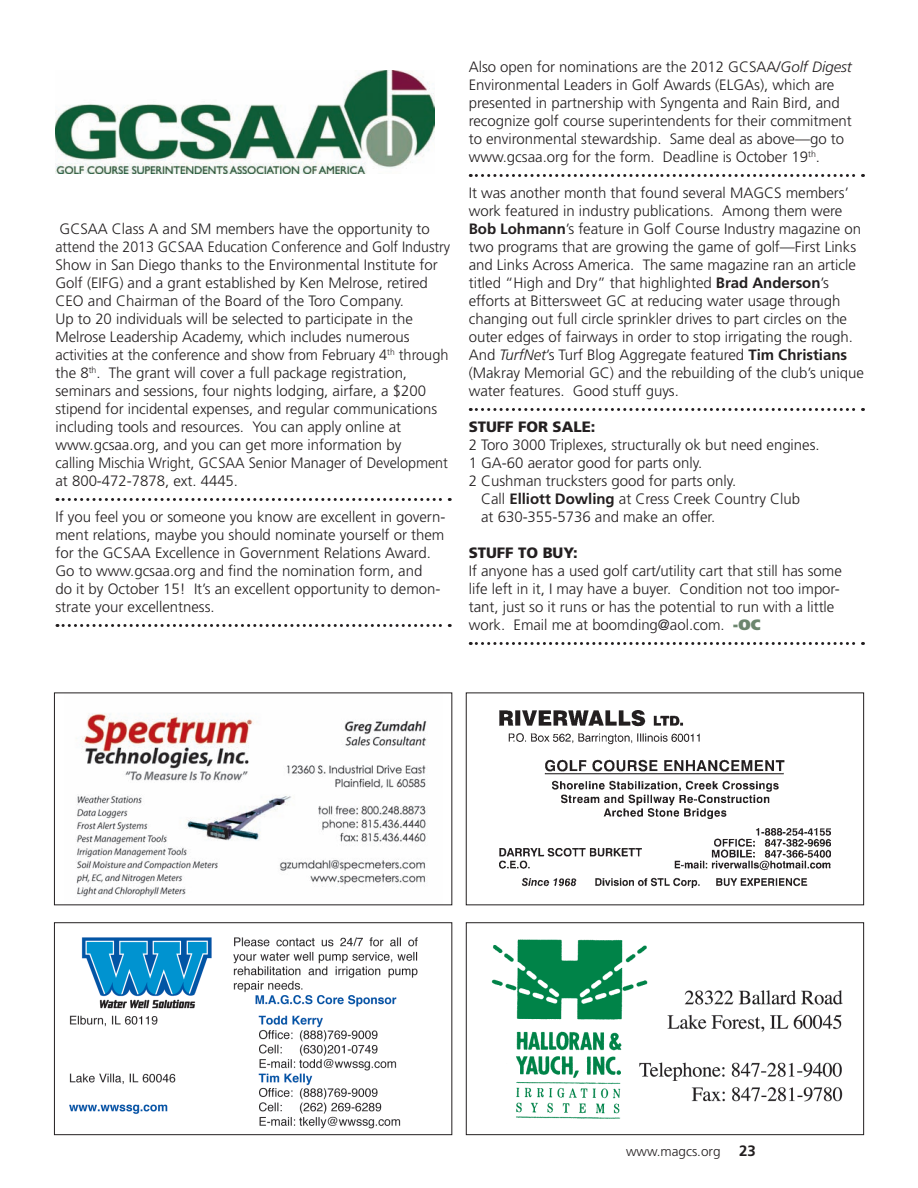
<style>
.page{position:relative;width:918px;height:1188px;background:#fff}
.page>*{position:absolute;margin:0;border:0;box-sizing:border-box;transform-origin:0 0}
.t1{font:300 15px/18px "Frutiger";color:#231f20}
.t2{font:900 15px "Frutiger";color:#231f20}
.t3{font:700 15px "Frutiger";color:#231f20}
.t4{font:300 13.5px "Frutiger";color:#231f20}
.s1{font-style:italic}
.s2{font-weight:700}
.s3{font-weight:900;color:#6c866e}
</style>
<div class="page">
<img style="left:499px;top:711px;width:331px;height:176px">
<div style="left:466px;top:692px;width:398px;height:213px;border:1px solid #231f20"></div>
<img style="left:491px;top:939px;width:352px;height:180px">
<div style="left:466px;top:922px;width:398px;height:213px;border:1px solid #231f20"></div>
<img style="left:76px;top:713px;width:351px;height:184px">
<img style="left:69px;top:937px;width:349px;height:192px">
<div style="left:54px;top:922px;width:398px;height:213px;border:1px solid #231f20"></div>
<svg style="left:57px;top:498px;width:393px;height:3px"></svg>
<svg style="left:57px;top:624px;width:393px;height:3px"></svg>
<img style="left:55px;top:71px;width:380px;height:103px">
<svg style="left:470px;top:174px;width:394px;height:3px"></svg>
<svg style="left:470px;top:408px;width:394px;height:3px"></svg>
<svg style="left:470px;top:642px;width:394px;height:3px"></svg>
<p class="t1" style="left:55px;top:220px;width:396px">GCsAA Class A and sM members have the opportunity to attend the 2013 GCsAA education Conference and Golf industry show in san diego thanks to the environmental institute for Golf (eiFG) and a grant established by Ken Melrose, retired CeO and Chairman of the Board of the Toro Company.<br>up to 20 individuals will be selected to participate in the Melrose Leadership Academy, which includes numerous activities at the conference and show from February 4<sup>th</sup> through the 8<sup>th</sup>. The grant will cover a full package registration, seminars and sessions, four nights lodging, airfare, a $200 stipend for incidental expenses, and regular communications including tools and resources. You can apply online at www.gcsaa.org, and you can get more information by<br>calling Mischia wright, GCsAA senior Manager of development at 800-472-7878, ext. 4445.</p>
<p class="t1" style="left:55px;top:508px;width:391px">if you feel you or someone you know are excellent in govern&shy;ment relations, maybe you should nominate yourself or them for the GCsAA excellence in Government relations Award.<br>Go to www.gcsaa.org and find the nomination form, and<br>do it by October 15! it’s an excellent opportunity to demon&shy;strate your excellentness.</p>
<p class="t1" style="left:469px;top:58px;width:385px">Also open for nominations are the 2012 GCsAA/<span class="s1">Golf Digest </span>environmental Leaders in Golf Awards (eLGAs), which are presented in partnership with syngenta and rain Bird, and recognize golf course superintendents for their commitment to environmental stewardship. same deal as above—go to www.gcsaa.org for the form. deadline is October 19<sup>th</sup>.</p>
<p class="t1" style="left:469px;top:184px;width:397px">it was another month that found several MAGCs members’ work featured in industry publications. Among them were <span class="s2">Bob Lohmann</span>’s feature in Golf Course industry magazine on two programs that are growing the game of golf—First Links and Links Across America. The same magazine ran an article titled “High and dry” that highlighted <span class="s2">Brad Anderson</span>’s efforts at Bittersweet GC at reducing water usage through changing out full circle sprinkler drives to part circles on the outer edges of fairways in order to stop irrigating the rough.<br>And <span class="s1">TurfNet</span>’s Turf Blog Aggregate featured <span class="s2">Tim Christians </span>(Makray Memorial GC) and the rebuilding of the club’s unique water features. Good stuff guys.</p>
<p class="t2" style="left:469px;top:418px;width:128px">STUFF FOR SALE:</p>
<p class="t1" style="left:469px;top:436px;width:352px">2 Toro 3000 Triplexes, structurally ok but need engines.<br>1 GA-60 aerator good for parts only.<br>2 Cushman trucksters good for parts only.</p>
<p class="t1" style="left:481px;top:490px;width:320px">Call <span class="s2">Elliott Dowling</span> at Cress Creek Country Club at 630-355-5736 and make an offer.</p>
<p class="t2" style="left:469px;top:544px;width:110px">STUFF TO BUY:</p>
<p class="t1" style="left:469px;top:562px;width:375px">if anyone has a used golf cart/utility cart that still has some life left in it, i may have a buyer. Condition not too impor&shy;tant, just so it runs or has the potential to run with a little work. email me at boomding@aol.com. <span class="s3">-OC</span></p>
<p class="t4" style="left:626px;top:1144px;width:96px">www.magcs.org</p>
<p class="t3" style="left:739px;top:1142px;width:18px">23</p>
</div>
